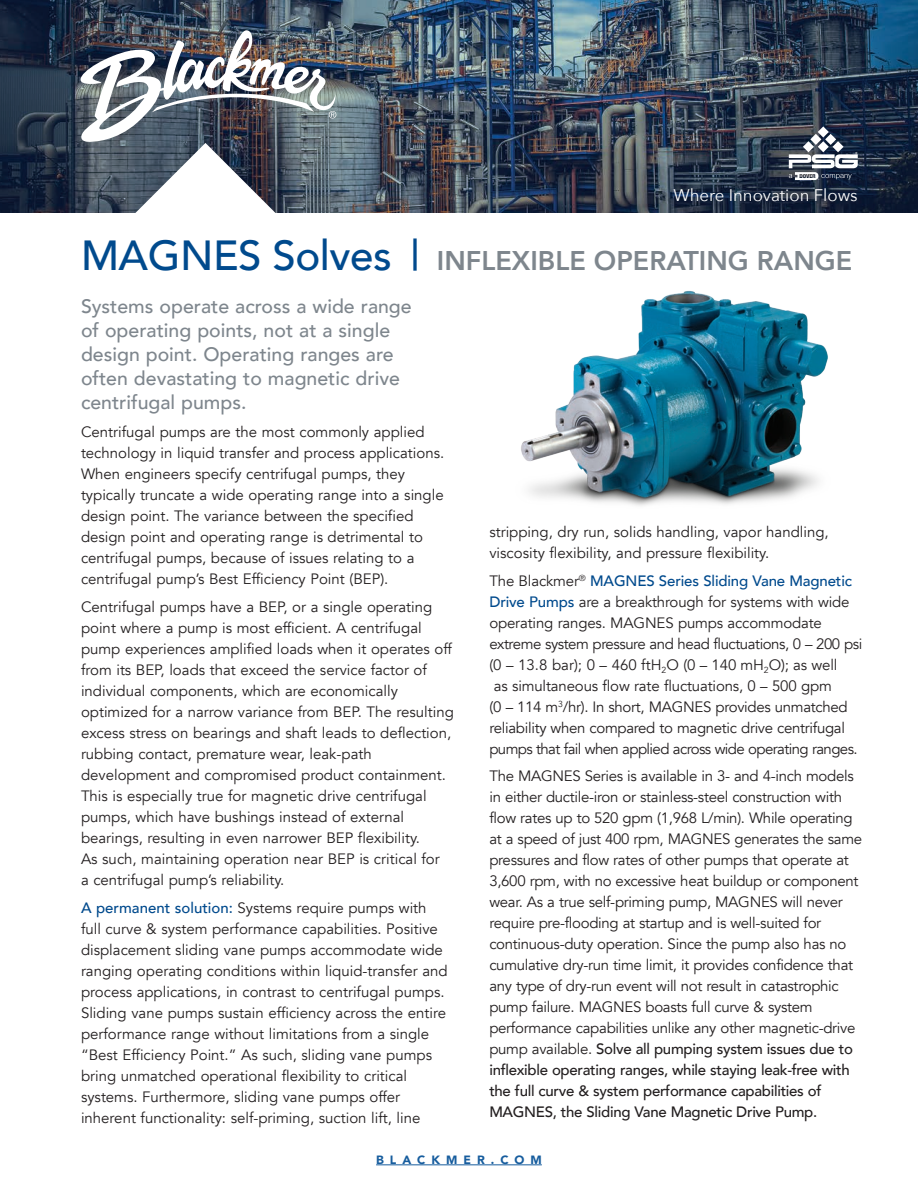
<style>
.page{position:relative;width:918px;height:1188px;background:#fff}
.page>*{position:absolute;margin:0;border:0;box-sizing:border-box;transform-origin:0 0}
.t1{font:800 27px "Avenir";color:#7e868d}
.t2{font:500 19.5px/24px "Avenir";color:#7e868d}
.t3{font:16.8px "Avenir Next";color:#fff}
.t4{font:15px/21px "Avenir";color:#231f20}
.t5{font:15px/21px "Avenir";letter-spacing:-.02em;color:#231f20}
.t6{font:900 12px "Avenir";letter-spacing:.5em;color:#175d9e}
.s1{font-weight:500;font-size:42px;color:#004a8d}
.s2{font-weight:500;color:#004a8d}
.s3{font-weight:500}
</style>
<div class="page">
<img style="left:0;top:0;width:918px;height:212px">
<hr style="left:376px;top:1165px;width:166px;height:1px;background:#175d9e">
<img style="left:78px;top:28px;width:258px;height:185px">
<img style="left:521px;top:290px;width:307px;height:216px">
<svg style="left:789px;top:126px;width:69px;height:54px"></svg>
<p class="t3" style="left:673px;top:181px;width:186px">Where Innovation Flows</p>
<h1 class="t1" style="left:81px;top:239px;width:773px"><span class="s1">MAGNES Solves |</span> INFLEXIBLE OPERATING RANGE</h1>
<h2 class="t2" style="left:81px;top:294px;width:332px">Systems operate across a wide range of operating points, not at a single design point. Operating ranges are often devastating to magnetic drive centrifugal pumps.</h2>
<p class="t4" style="left:81px;top:422px;width:365px">Centrifugal pumps are the most commonly applied technology in liquid transfer and process applications.<br>When engineers specify centrifugal pumps, they typically truncate a wide operating range into a single design point. The variance between the specified design point and operating range is detrimental to centrifugal pumps, because of issues relating to a centrifugal pump’s Best Efficiency Point (BEP).</p>
<p class="t4" style="left:81px;top:597px;width:374px">Centrifugal pumps have a BEP, or a single operating point where a pump is most efficient. A centrifugal pump experiences amplified loads when it operates off from its BEP, loads that exceed the service factor of individual components, which are economically optimized for a narrow variance from BEP. The resulting excess stress on bearings and shaft leads to deflection, rubbing contact, premature wear, leak-path development and compromised product containment.<br>This is especially true for magnetic drive centrifugal pumps, which have bushings instead of external bearings, resulting in even narrower BEP flexibility.<br>As such, maintaining operation near BEP is critical for<br>a centrifugal pump’s reliability.</p>
<p class="t4" style="left:81px;top:897px;width:368px"><span class="s2">A permanent solution:</span> Systems require pumps with full curve &amp; system performance capabilities. Positive displacement sliding vane pumps accommodate wide ranging operating conditions within liquid-transfer and process applications, in contrast to centrifugal pumps.<br>Sliding vane pumps sustain efficiency across the entire performance range without limitations from a single “Best Efficiency Point.” As such, sliding vane pumps bring unmatched operational flexibility to critical systems. Furthermore, sliding vane pumps offer inherent functionality: self-priming, suction lift, line</p>
<p class="t4" style="left:489px;top:522px;width:341px">stripping, dry run, solids handling, vapor handling, viscosity flexibility, and pressure flexibility.</p>
<p class="t5" style="left:489px;top:570px;width:374px">The Blackmer<sup>®</sup> <span class="s2">MAGNES Series Sliding Vane Magnetic Drive Pumps</span> are a breakthrough for systems with wide operating ranges. MAGNES pumps accommodate extreme system pressure and head fluctuations, 0 – 200 psi (0 – 13.8 bar); 0 – 460 ftH<sub>2</sub>O (0 – 140 mH<sub>2</sub>O); as well<br>as simultaneous flow rate fluctuations, 0 – 500 gpm<br>(0 – 114 m<sup>3</sup>/hr). In short, MAGNES provides unmatched reliability when compared to magnetic drive centrifugal pumps that fail when applied across wide operating ranges.</p>
<p class="t5" style="left:489px;top:766px;width:374px">The MAGNES Series is available in 3- and 4-inch models in either ductile-iron or stainless-steel construction with flow rates up to 520 gpm (1,968 L/min). While operating at a speed of just 400 rpm, MAGNES generates the same pressures and flow rates of other pumps that operate at 3,600 rpm, with no excessive heat buildup or component wear. As a true self-priming pump, MAGNES will never require pre-flooding at startup and is well-suited for continuous-duty operation. Since the pump also has no cumulative dry-run time limit, it provides confidence that any type of dry-run event will not result in catastrophic pump failure. MAGNES boasts full curve &amp; system performance capabilities unlike any other magnetic-drive pump available. <span class="s3">Solve all pumping system issues due to inflexible operating ranges, while staying leak-free with the full curve &amp; system performance capabilities of MAGNES, the Sliding Vane Magnetic Drive Pump.</span></p>
<p class="t6" style="left:376px;top:1149px;width:167px">BLACKMER.COM</p>
</div>
